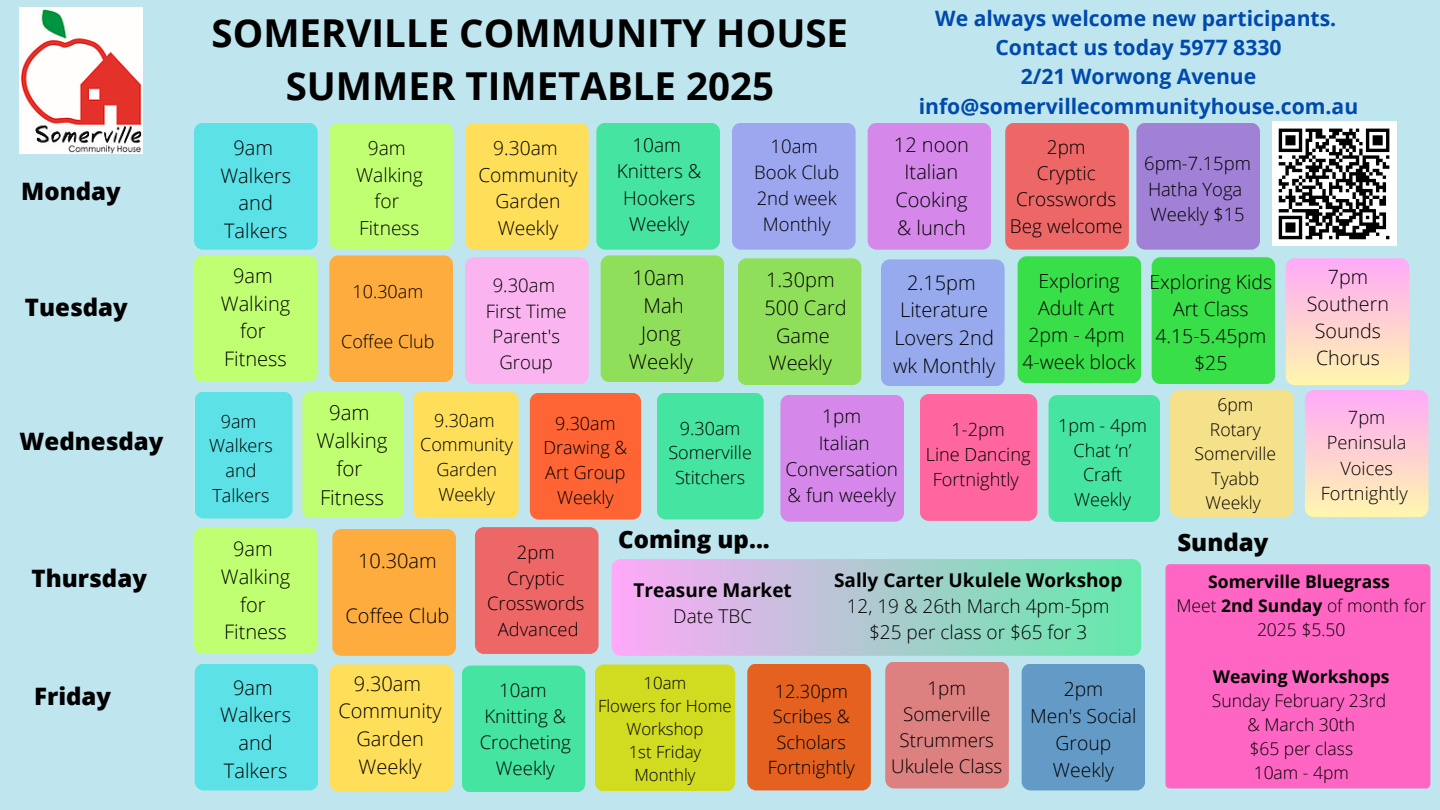
<style>
.page{position:relative;width:1440px;height:810px;background:#bfe5ef}
.page>*{position:absolute;margin:0;border:0;box-sizing:border-box;transform-origin:0 0}
.t1{font:700 38.5px/53.6px "Open Sans";color:#000;text-align:center}
.t2{font:800 24px "Open Sans";color:#000}
.t3{font:700 21.2px/29.2px "Open Sans";color:#004aad;text-align:center}
.t4{font:300 20.5px/28.2px "Open Sans";color:#000;text-align:center}
.t5{font:300 20.3px/28.2px "Open Sans";color:#000;text-align:center}
.t6{font:300 20px/27.8px "Open Sans";color:#000;text-align:center}
.t7{font:300 19.7px/27px "Open Sans";color:#000;text-align:center}
.t8{font:300 19.4px/27px "Open Sans";color:#000;text-align:center}
.t9{font:300 19.3px/27px "Open Sans";color:#000;text-align:center}
.t10{font:300 19.2px/26.7px "Open Sans";color:#000;text-align:center}
.t11{font:300 19.1px/26.5px "Open Sans";color:#000;text-align:center}
.t12{font:300 19px/26.2px "Open Sans";color:#000;text-align:center}
.t13{font:700 19px/26.2px "Open Sans";color:#000;text-align:center}
.t14{font:300 18.8px/26.1px "Open Sans";color:#000;text-align:center}
.t15{font:300 18.7px/25.9px "Open Sans";color:#000;text-align:center}
.t16{font:300 18.5px/25.7px "Open Sans";color:#000;text-align:center}
.t17{font:300 18.4px/25.6px "Open Sans";color:#000}
.t18{font:300 18.3px/25.4px "Open Sans";color:#000;text-align:center}
.t19{font:300 18.1px/24.9px "Open Sans";color:#000;text-align:center}
.t20{font:300 18px/24.8px "Open Sans";color:#000;text-align:center}
.t21{font:300 17.6px/24.5px "Open Sans";color:#000;text-align:center}
.t22{font:300 17.5px/24px "Open Sans";color:#000;text-align:center}
.t23{font:700 17.5px/24px "Open Sans";color:#000;text-align:center}
.t24{font:300 16.8px/23.1px "Open Sans";color:#000;text-align:center}
.s1{font-weight:300}
.s2{font-weight:700}
</style>
<div class="page">
<img style="left:19px;top:8px;width:123px;height:145px">
<div style="left:194px;top:123px;width:123px;height:127px;background:#5ce1e6;border-radius:9px"></div>
<div style="left:329px;top:123px;width:124px;height:127px;background:#c1ff72;border-radius:9px"></div>
<div style="left:465px;top:123px;width:124px;height:127px;background:#ffde59;border-radius:9px"></div>
<div style="left:596px;top:123px;width:124px;height:127px;background:#46e4a1;border-radius:9px"></div>
<div style="left:732px;top:123px;width:124px;height:127px;background:#9ca7ef;border-radius:9px"></div>
<div style="left:868px;top:123px;width:123px;height:127px;background:#d588ea;border-radius:9px"></div>
<div style="left:1286px;top:258px;width:123px;height:127px;background:linear-gradient(to bottom,#ffa9f9,#fff7ad);border-radius:9px"></div>
<div style="left:329px;top:255px;width:124px;height:127px;background:#ffac3f;border-radius:9px"></div>
<div style="left:195px;top:664px;width:123px;height:126px;background:#5ce1e6;border-radius:9px"></div>
<div style="left:194px;top:255px;width:123px;height:127px;background:#c1ff72;border-radius:9px"></div>
<div style="left:195px;top:392px;width:98px;height:126px;background:#5ce1e6;border-radius:9px"></div>
<div style="left:194px;top:527px;width:123px;height:127px;background:#c1ff72;border-radius:9px"></div>
<div style="left:601px;top:255px;width:123px;height:127px;background:#90df5a;border-radius:9px"></div>
<div style="left:738px;top:258px;width:123px;height:127px;background:#90df5a;border-radius:9px"></div>
<div style="left:881px;top:259px;width:124px;height:127px;background:#97aaed;border-radius:9px"></div>
<div style="left:1018px;top:256px;width:123px;height:127px;background:#39df49;border-radius:9px"></div>
<div style="left:302px;top:392px;width:102px;height:126px;background:#c1ff72;border-radius:9px"></div>
<div style="left:475px;top:527px;width:123px;height:127px;background:#ed6767;border-radius:9px"></div>
<div style="left:413px;top:391px;width:106px;height:127px;background:#ffde59;border-radius:9px"></div>
<div style="left:330px;top:664px;width:123px;height:127px;background:#ffde59;border-radius:9px"></div>
<div style="left:530px;top:393px;width:111px;height:127px;background:#ff6534;border-radius:9px"></div>
<div style="left:1136px;top:123px;width:124px;height:127px;background:#a181d6;border-radius:9px"></div>
<div style="left:462px;top:666px;width:123px;height:126px;background:#46e4a1;border-radius:9px"></div>
<div style="left:780px;top:395px;width:124px;height:127px;background:#d588ea;border-radius:9px"></div>
<div style="left:1049px;top:395px;width:111px;height:127px;background:#46e4a1;border-radius:9px"></div>
<div style="left:885px;top:662px;width:124px;height:126px;background:#dd8080;border-radius:9px"></div>
<div style="left:747px;top:664px;width:124px;height:126px;background:#e46120;border-radius:9px"></div>
<div style="left:465px;top:257px;width:124px;height:127px;background:#fab4ef;border-radius:9px"></div>
<div style="left:1005px;top:123px;width:124px;height:127px;background:#ed6767;border-radius:9px"></div>
<div style="left:1170px;top:390px;width:124px;height:127px;background:#f6e18b;border-radius:9px"></div>
<div style="left:1022px;top:664px;width:123px;height:126px;background:#639ac6;border-radius:9px"></div>
<div style="left:1305px;top:390px;width:123px;height:127px;background:linear-gradient(to bottom,#ffa9f8,#fff7ad);border-radius:9px"></div>
<div style="left:1166px;top:564px;width:264px;height:224px;background:#ff66c4;border-radius:4px"></div>
<div style="left:595px;top:664px;width:140px;height:127px;background:#d1db20;border-radius:9px"></div>
<div style="left:657px;top:393px;width:107px;height:126px;background:#46e4a1;border-radius:9px"></div>
<div style="left:612px;top:559px;width:529px;height:97px;background:linear-gradient(to right,#fda9f8,#61eaa9);border-radius:9px"></div>
<div style="left:920px;top:394px;width:117px;height:127px;background:#ff669d;border-radius:9px"></div>
<div style="left:1152px;top:257px;width:123px;height:127px;background:#39df49;border-radius:9px"></div>
<div style="left:332px;top:529px;width:124px;height:127px;background:#ffac3f;border-radius:9px"></div>
<div style="left:1272px;top:122px;width:124px;height:124px;background:#fff"></div>
<svg style="left:1278px;top:128px;width:112px;height:112px"></svg>
<h2 class="t2" style="left:21px;top:174px;width:101px">Monday</h2>
<h2 class="t2" style="left:25px;top:290px;width:104px">Tuesday</h2>
<h2 class="t2" style="left:20px;top:424px;width:145px">Wednesday</h2>
<h3 class="t2" style="left:32px;top:561px;width:117px">Thursday</h3>
<h1 class="t2" style="left:34px;top:680px;width:78px">Friday</h1>
<h2 class="t1" style="left:212px;top:5px;width:638px">SOMERVILLE COMMUNITY HOUSE<br>SUMMER TIMETABLE 2025</h2>
<h5 class="t3" style="left:919px;top:3px;width:441px">We always welcome new participants.<br>Contact us today 5977 8330<br>2/21 Worwong Avenue info@somervillecommunityhouse.com.au</h5>
<p class="t6" style="left:220px;top:133px;width:72px">9am<br>Walkers and<br>Talkers</p>
<h4 class="t6" style="left:221px;top:261px;width:71px">9am<br>Walking for<br>Fitness</h4>
<h5 class="t20" style="left:209px;top:408px;width:65px">9am<br>Walkers and<br>Talkers</h5>
<h4 class="t6" style="left:221px;top:535px;width:71px">9am<br>Walking for<br>Fitness</h4>
<h5 class="t6" style="left:220px;top:673px;width:72px">9am<br>Walkers and<br>Talkers</h5>
<h4 class="t10" style="left:356px;top:134px;width:68px">9am<br>Walking for<br>Fitness</h4>
<h5 class="t20" style="left:353px;top:279px;width:72px">10.30am</h5>
<h4 class="t20" style="left:341px;top:329px;width:95px">Coffee Club</h4>
<h4 class="t10" style="left:478px;top:134px;width:101px">9.30am<br>Community<br>Garden<br>Weekly</h4>
<h4 class="t16" style="left:486px;top:272px;width:82px">9.30am<br>First Time<br>Parent's<br>Group</h4>
<h5 class="t11" style="left:617px;top:131px;width:86px">10am<br>Knitters &amp;<br>Hookers<br>Weekly</h5>
<h4 class="t5" style="left:629px;top:263px;width:66px">10am<br>Mah<br>Jong<br>Weekly</h4>
<h5 class="t16" style="left:754px;top:133px;width:86px">10am<br>Book Club<br>2nd week<br>Monthly</h5>
<h5 class="t6" style="left:894px;top:130px;width:77px">12 noon<br>Italian<br>Cooking &amp; lunch</h5>
<h5 class="t12" style="left:1010px;top:133px;width:114px">2pm<br>Cryptic<br>Crosswords<br>Beg welcome</h5>
<h5 class="t17" style="left:1144px;top:151px;width:108px">6pm-7.15pm<br>Hatha Yoga<br>Weekly $15</h5>
<h4 class="t6" style="left:765px;top:266px;width:84px">1.30pm<br>500 Card<br>Game<br>Weekly</h4>
<h5 class="t8" style="left:1022px;top:267px;width:115px">Exploring<br>Adult Art<br>2pm - 4pm<br>4-week block</h5>
<h5 class="t6" style="left:893px;top:268px;width:104px">2.15pm<br>Literature<br>Lovers 2nd wk Monthly</h5>
<p class="t8" style="left:1150px;top:268px;width:124px">Exploring Kids<br>Art Class<br>4.15-5.45pm $25</p>
<h4 class="t4" style="left:317px;top:398px;width:72px">9am<br>Walking for<br>Fitness</h4>
<h5 class="t20" style="left:420px;top:407px;width:94px">9.30am<br>Community<br>Garden<br>Weekly</h5>
<h4 class="t20" style="left:544px;top:410px;width:85px">9.30am<br>Drawing &amp;<br>Art Group<br>Weekly</h4>
<h5 class="t20" style="left:669px;top:415px;width:85px">9.30am<br>Somerville<br>Stitchers</h5>
<h5 class="t12" style="left:785px;top:403px;width:114px">1pm<br>Italian<br>Conversation &amp; fun weekly</h5>
<h4 class="t19" style="left:926px;top:417px;width:106px">1-2pm<br>Line Dancing<br>Fortnightly</h4>
<h5 class="t20" style="left:1058px;top:412px;width:90px">1pm - 4pm<br>Chat ‘n’<br>Craft<br>Weekly</h5>
<h4 class="t21" style="left:1195px;top:392px;width:83px">6pm<br>Rotary<br>Somerville<br>Tyabb<br>Weekly</h4>
<p class="t7" style="left:1307px;top:263px;width:84px">7pm<br>Southern<br>Sounds<br>Chorus</p>
<h4 class="t18" style="left:1321px;top:404px;width:89px">7pm<br>Peninsula<br>Voices<br>Fortnightly</h4>
<p class="t6" style="left:358px;top:546px;width:80px">10.30am</p>
<h5 class="t6" style="left:346px;top:601px;width:105px">Coffee Club</h5>
<h5 class="t6" style="left:338px;top:669px;width:105px">9.30am<br>Community<br>Garden<br>Weekly</h5>
<h5 class="t17" style="left:487px;top:539px;width:99px;text-align:center">2pm<br>Cryptic<br>Crosswords<br>Advanced</h5>
<h5 class="t2" style="left:618px;top:522px;width:153px">Coming up...</h5>
<p class="t13" style="left:634px;top:576px;width:160px">Treasure Market<br><span class="s1">Date TBC</span></p>
<h2 class="t12" style="left:834px;top:566px;width:290px"><span class="s2">Sally Carter Ukulele Workshop<br></span>12, 19 &amp; 26th March 4pm-5pm $25 per class or $65 for 3</h2>
<h2 class="t24" style="left:644px;top:671px;width:44px">10am</h2>
<h5 class="t24" style="left:598px;top:694px;width:135px">Flowers for Home<br>Workshop</h5>
<h5 class="t24" style="left:629px;top:740px;width:74px">1st Friday<br>Monthly</h5>
<h4 class="t15" style="left:480px;top:677px;width:93px">10am<br>Knitting &amp;<br>Crocheting<br>Weekly</h4>
<h4 class="t18" style="left:768px;top:678px;width:89px">12.30pm<br>Scribes &amp;<br>Scholars<br>Fortnightly</h4>
<h4 class="t14" style="left:891px;top:675px;width:113px">1pm<br>Somerville<br>Strummers<br>Ukulele Class</h4>
<h4 class="t9" style="left:1030px;top:675px;width:108px">2pm<br>Men's Social<br>Group<br>Weekly</h4>
<h2 class="t2" style="left:1177px;top:526px;width:92px">Sunday</h2>
<h4 class="t23" style="left:1176px;top:570px;width:251px">Somerville Bluegrass<br><span class="s1">Meet</span> 2nd Sunday <span class="s1">of month for<br>2025 $5.50</span></h4>
<h4 class="t22" style="left:1212px;top:664px;width:179px"><span class="s2">Weaving Workshops<br></span>Sunday February 23rd &amp; March 30th<br>$65 per class<br>10am - 4pm</h4>
</div>
